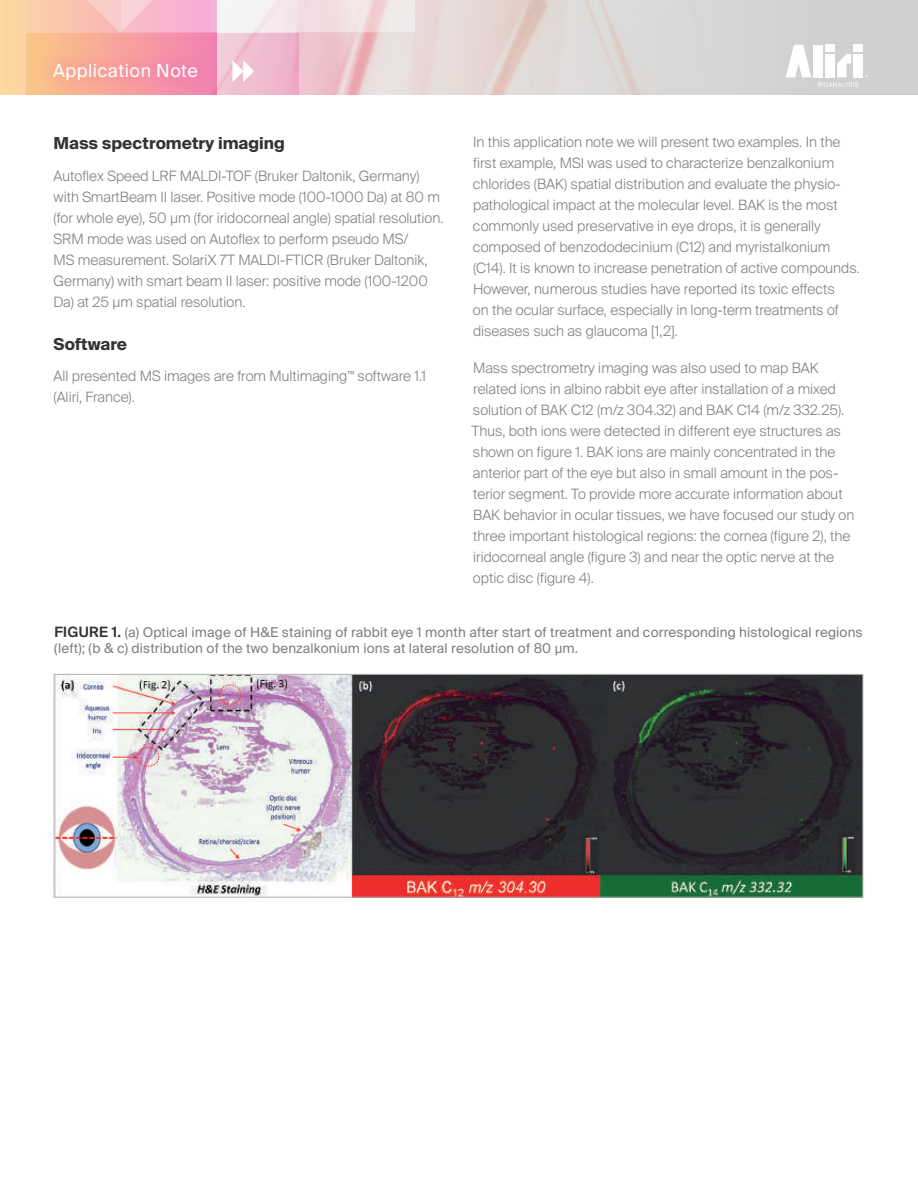
<style>
.page{position:relative;width:918px;height:1188px;background:#fff}
.page>*{position:absolute;margin:0;border:0;box-sizing:border-box;transform-origin:0 0}
.t1{font:18px "Suisse Intl";letter-spacing:.025em;color:#fff}
.t2{font:700 16.5px "Suisse Intl";color:#333}
.t3{font:300 14.25px/21px "Suisse Intl";color:#7f7f7f}
.t4{font:13.5px/16.2px "Suisse Intl";letter-spacing:.01em;color:#7f7f7f}
.s1{font-weight:600;font-size:14.25px;color:#333}
</style>
<div class="page">
<img style="left:230px;top:0;width:688px;height:95px">
<div style="left:0;top:0;width:216px;height:95px;background:#fcd6a3"></div>
<svg style="left:26px;top:33px;width:272px;height:62px"></svg>
<svg style="left:230px;top:0;width:185px;height:32px;fill:#f3e6e9"></svg>
<svg style="left:44px;top:0;width:186px;height:33px"></svg>
<div style="left:854px;top:54px;width:9px;height:23px;background:#fff"></div>
<svg style="left:786px;top:45px;width:25px;height:32px"></svg>
<div style="left:814px;top:45px;width:9px;height:32px;background:#fff"></div>
<svg style="left:818px;top:54px;width:40px;height:33px"></svg>
<div style="left:825px;top:45px;width:10px;height:7px;background:#fff"></div>
<div style="left:854px;top:45px;width:9px;height:7px;background:#fff"></div>
<div style="left:37px;top:47px;width:177px;height:49px;background:#ff008c;opacity:.38"></div>
<svg style="left:232px;top:60px;width:22px;height:22px"></svg>
<img style="left:56px;top:676px;width:805px;height:220px">
<div style="left:54px;top:674px;width:809px;height:224px;border:1px solid #b2b2b2"></div>
<p class="t1" style="left:53px;top:60px;width:146px">Application Note</p>
<p class="t2" style="left:54px;top:134px;width:233px">Mass spectrometry imaging</p>
<p class="t3" style="left:54px;top:165px;width:392px">Autoflex Speed LRF MALDI-TOF (Bruker Daltonik, Germany) with SmartBeam II laser. Positive mode (100-1000 Da) at 80 m (for whole eye), 50 μm (for iridocorneal angle) spatial resolution.<br>SRM mode was used on Autoflex to perform pseudo MS/<br>MS measurement. SolariX 7T MALDI-FTICR (Bruker Daltonik, Germany) with smart beam II laser: positive mode (100-1200<br>Da) at 25 μm spatial resolution.</p>
<p class="t2" style="left:54px;top:334px;width:75px">Software</p>
<p class="t3" style="left:54px;top:366px;width:374px">All presented MS images are from Multimaging<sup>™</sup> software 1.1 (Aliri, France).</p>
<p class="t3" style="left:473px;top:131px;width:388px">In this application note we will present two examples. In the first example, MSI was used to characterize benzalkonium chlorides (BAK) spatial distribution and evaluate the physio&shy;pathological impact at the molecular level. BAK is the most commonly used preservative in eye drops, it is generally composed of benzododecinium (C12) and myristalkonium (C14). It is known to increase penetration of active compounds.<br>However, numerous studies have reported its toxic effects<br>on the ocular surface, especially in long-term treatments of diseases such as glaucoma [1,2].</p>
<p class="t3" style="left:472px;top:358px;width:384px">Mass spectrometry imaging was also used to map BAK related ions in albino rabbit eye after installation of a mixed solution of BAK C12 (m/z 304.32) and BAK C14 (m/z 332.25).<br>Thus, both ions were detected in different eye structures as shown on figure 1. BAK ions are mainly concentrated in the anterior part of the eye but also in small amount in the pos&shy;terior segment. To provide more accurate information about BAK behavior in ocular tissues, we have focused our study on three important histological regions: the cornea (figure 2), the iridocorneal angle (figure 3) and near the optic nerve at the optic disc (figure 4).</p>
<p class="t4" style="left:54px;top:624px;width:810px"><span class="s1">FIGURE 1.</span> (a) Optical image of H&amp;E staining of rabbit eye 1 month after start of treatment and corresponding histological regions (left); (b &amp; c) distribution of the two benzalkonium ions at lateral resolution of 80 μm.</p>
</div>
